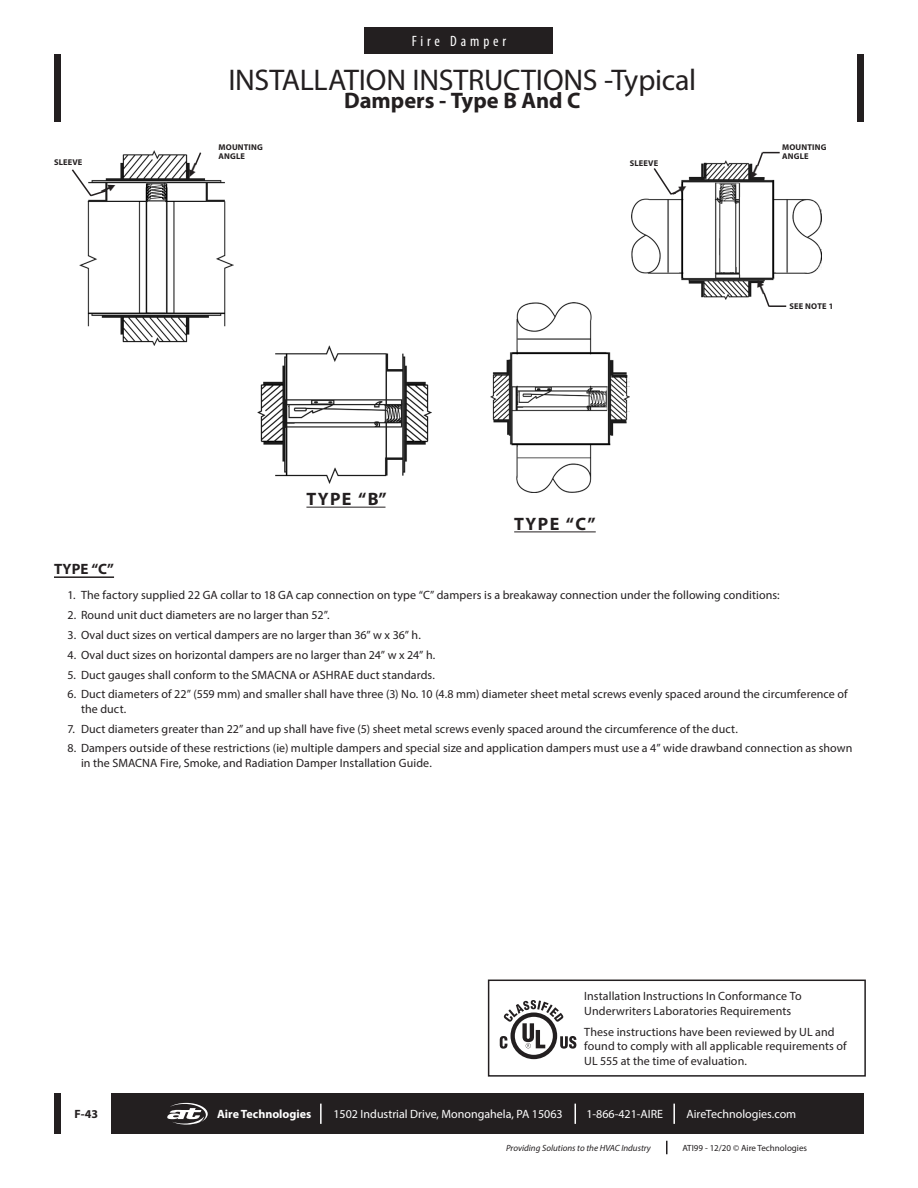
<style>
.page{position:relative;width:918px;height:1188px;background:#fff}
.page>*{position:absolute;margin:0;border:0;box-sizing:border-box;transform-origin:0 0}
.t1{font:30px "Myriad Pro";letter-spacing:-.01em;color:#231f20}
.t2{font:700 22.5px "Myriad Pro";color:#231f20}
.t3{font:700 18px "Myriad Pro";letter-spacing:.08em;color:#231f20}
.t4{font:condensed 15px "Myriad Pro";letter-spacing:.26em;color:#fff}
.t5{font:700 15px "Myriad Pro";color:#231f20}
.t6{font:12px/14.4px "Myriad Pro";letter-spacing:.005em;color:#231f20}
.t7{font:12px "Myriad Pro";color:#fff}
.t8{font:700 12px "Myriad Pro";color:#fff}
.t9{font:700 12px "Myriad Pro";color:#231f20}
.t10{font:italic 9px "Myriad Pro";color:#231f20}
.t11{font:9px "Myriad Pro";color:#231f20}
.t12{font:700 8.4px/9px "Myriad Pro";letter-spacing:.02em;color:#231f20}
</style>
<div class="page">
<div style="left:54px;top:1094px;width:7px;height:40px;background:#231f20"></div>
<svg style="left:666px;top:1141px;width:2px;height:13px"></svg>
<div style="left:54px;top:54px;width:7px;height:68px;background:#231f20"></div>
<div style="left:857px;top:54px;width:7px;height:68px;background:#231f20"></div>
<div style="left:364px;top:27px;width:190px;height:27px;background:#231f20"></div>
<div style="left:112px;top:1094px;width:752px;height:40px;background:#231f20"></div>
<hr style="left:320px;top:1104px;width:2px;height:20px;background:#fff">
<svg style="left:575px;top:1104px;width:1px;height:20px"></svg>
<hr style="left:673px;top:1104px;width:2px;height:20px;background:#fff">
<svg style="left:167px;top:1103px;width:41px;height:22px"></svg>
<div style="left:488px;top:980px;width:378px;height:97px;border:2px solid #231f20"></div>
<svg style="left:500px;top:1000px;width:76px;height:59px"></svg>
<hr style="left:54px;top:576px;width:60px;height:2px;background:#231f20">
<img style="left:80px;top:150px;width:154px;height:196px">
<img style="left:257px;top:346px;width:175px;height:137px">
<hr style="left:306px;top:507px;width:80px;height:1px;background:#231f20">
<img style="left:632px;top:161px;width:190px;height:139px">
<img style="left:491px;top:303px;width:139px;height:190px">
<hr style="left:514px;top:531px;width:82px;height:1px;background:#231f20">
<svg style="left:71px;top:168px;width:46px;height:30px"></svg>
<svg style="left:186px;top:151px;width:17px;height:27px"></svg>
<svg style="left:652px;top:166px;width:36px;height:31px"></svg>
<svg style="left:748px;top:151px;width:32px;height:29px"></svg>
<svg style="left:755px;top:279px;width:31px;height:28px"></svg>
<p class="t4" style="left:412px;top:32px;width:96px">Fire Damper</p>
<p class="t12" style="left:54px;top:157px;width:30px">SLEEVE</p>
<p class="t1" style="left:228px;top:61px;width:469px">INSTALLATION INSTRUCTIONS -Typical</p>
<p class="t2" style="left:344px;top:86px;width:238px">Dampers - Type B And C</p>
<p class="t12" style="left:219px;top:143px;width:46px">MOUNTING<br>ANGLE</p>
<p class="t12" style="left:630px;top:158px;width:30px">SLEEVE</p>
<p class="t3" style="left:306px;top:488px;width:82px">TYPE “B”</p>
<p class="t3" style="left:514px;top:512px;width:83px">TYPE “C”</p>
<p class="t12" style="left:782px;top:143px;width:46px">MOUNTING<br>ANGLE</p>
<p class="t12" style="left:789px;top:302px;width:45px">SEE NOTE 1</p>
<p class="t5" style="left:54px;top:559px;width:62px">TYPE “C”</p>
<p class="t6" style="left:68px;top:588px;width:714px">1. The factory supplied 22 GA collar to 18 GA cap connection on type “C” dampers is a breakaway connection under the following conditions:</p>
<p class="t6" style="left:68px;top:608px;width:264px">2. Round unit duct diameters are no larger than 52”.</p>
<p class="t6" style="left:68px;top:628px;width:355px">3. Oval duct sizes on vertical dampers are no larger than 36” w x 36” h.</p>
<p class="t6" style="left:68px;top:647px;width:369px">4. Oval duct sizes on horizontal dampers are no larger than 24” w x 24” h.</p>
<p class="t6" style="left:68px;top:667px;width:369px">5. Duct gauges shall conform to the SMACNA or ASHRAE duct standards.</p>
<p class="t6" style="left:81px;top:687px;width:768px;text-indent:-14px">6. Duct diameters of 22” (559 mm) and smaller shall have three (3) No. 10 (4.8 mm) diameter sheet metal screws evenly spaced around the circumference of the duct.</p>
<p class="t6" style="left:68px;top:721px;width:672px">7. Duct diameters greater than 22” and up shall have five (5) sheet metal screws evenly spaced around the circumference of the duct.</p>
<p class="t6" style="left:81px;top:741px;width:773px;text-indent:-14px">8. Dampers outside of these restrictions (ie) multiple dampers and special size and application dampers must use a 4” wide drawband connection as shown in the SMACNA Fire, Smoke, and Radiation Damper Installation Guide.</p>
<p class="t9" style="left:74px;top:1106px;width:25px">F-43</p>
<p class="t6" style="left:584px;top:989px;width:219px">Installation Instructions In Conformance To<br>Underwriters Laboratories Requirements</p>
<p class="t6" style="left:584px;top:1025px;width:264px">These instructions have been reviewed by UL and found to comply with all applicable requirements of<br>UL 555 at the time of evaluation.</p>
<p class="t8" style="left:217px;top:1106px;width:96px">Aire Technologies</p>
<p class="t7" style="left:333px;top:1107px;width:231px">1502 Industrial Drive, Monongahela, PA 15063</p>
<p class="t7" style="left:586px;top:1107px;width:78px">1-866-421-AIRE</p>
<p class="t7" style="left:686px;top:1107px;width:111px">AireTechnologies.com</p>
<p class="t10" style="left:506px;top:1142px;width:146px">Providing Solutions to the HVAC Industry</p>
<p class="t11" style="left:682px;top:1142px;width:126px">ATI99 - 12/20 © Aire Technologies</p>
</div>
